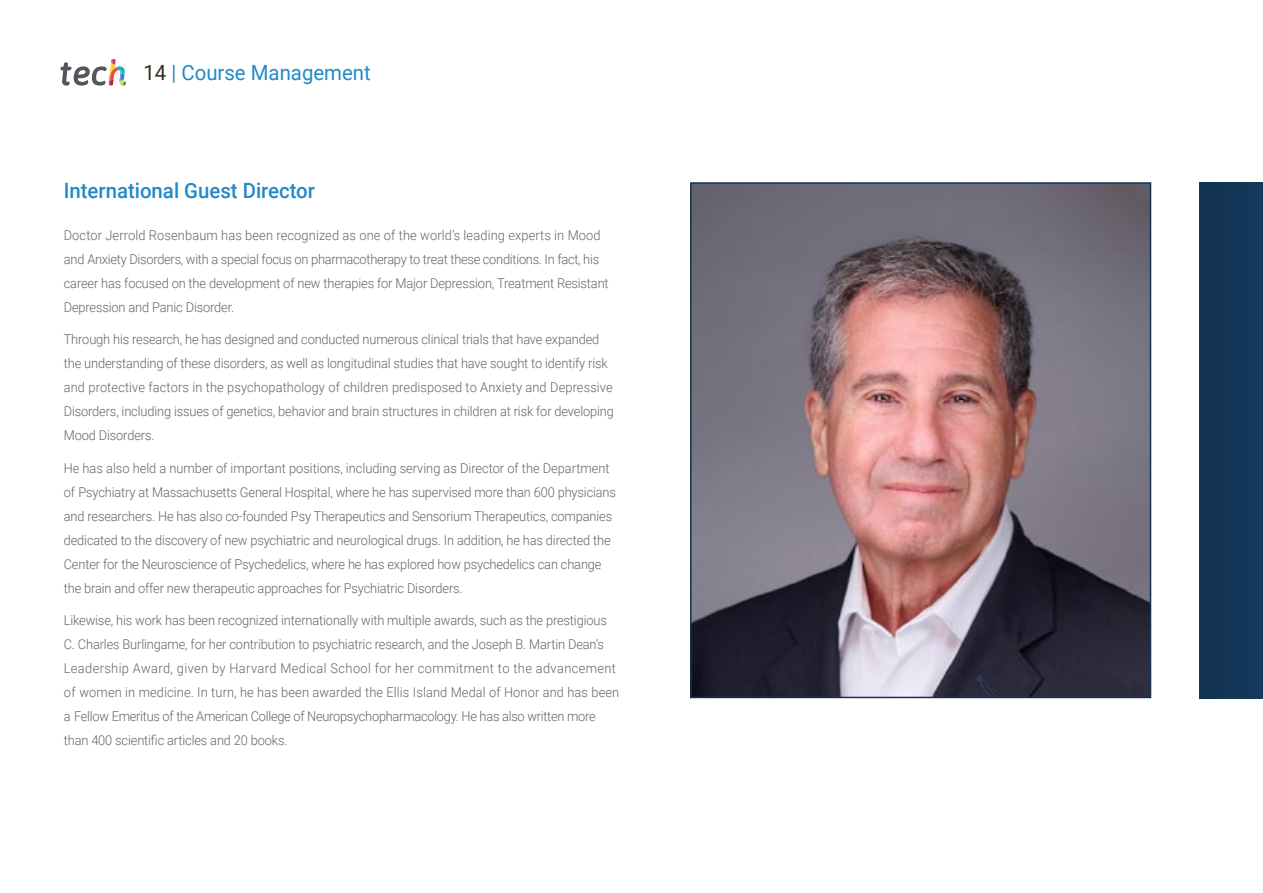
<style>
.page{position:relative;width:1263px;height:893px;background:#fff}
.page>*{position:absolute;margin:0;border:0;box-sizing:border-box;transform-origin:0 0}
.t1{font:500 21px "Roboto";color:#2488c9}
.t2{font:21px "Roboto";color:#2488c9}
.t3{font:300 13.5px/24px "Roboto";letter-spacing:-.01em;color:#656565;scale:.95 1}
.s1{color:#312e20}
</style>
<div class="page">
<div style="left:1199px;top:182px;width:64px;height:516px;background:#133556"></div>
<img style="left:693px;top:185px;width:455px;height:510px">
<div style="left:690px;top:182px;width:461px;height:516px;border:2px solid #123352"></div>
<svg style="left:61px;top:59px;width:65px;height:27px"></svg>
<h1 class="t2" style="left:144px;top:57px;width:229px"><span class="s1">14</span> | Course Management</h1>
<h1 class="t1" style="left:64px;top:176px;width:253px">International Guest Director</h1>
<p class="t3" style="left:64px;top:222px;width:575px">Doctor Jerrold Rosenbaum has been recognized as one of the world’s leading experts in Mood and Anxiety Disorders, with a special focus on pharmacotherapy to treat these conditions. In fact, his career has focused on the development of new therapies for Major Depression, Treatment Resistant Depression and Panic Disorder.</p>
<p class="t3" style="left:64px;top:327px;width:581px">Through his research, he has designed and conducted numerous clinical trials that have expanded the understanding of these disorders, as well as longitudinal studies that have sought to identify risk and protective factors in the psychopathology of children predisposed to Anxiety and Depressive Disorders, including issues of genetics, behavior and brain structures in children at risk for developing Mood Disorders.</p>
<p class="t3" style="left:64px;top:455px;width:583px">He has also held a number of important positions, including serving as Director of the Department of Psychiatry at Massachusetts General Hospital, where he has supervised more than 600 physicians and researchers. He has also co-founded Psy Therapeutics and Sensorium Therapeutics, companies dedicated to the discovery of new psychiatric and neurological drugs. In addition, he has directed the Center for the Neuroscience of Psychedelics, where he has explored how psychedelics can change the brain and offer new therapeutic approaches for Psychiatric Disorders.</p>
<p class="t3" style="left:64px;top:608px;width:586px">Likewise, his work has been recognized internationally with multiple awards, such as the prestigious C. Charles Burlingame, for her contribution to psychiatric research, and the Joseph B. Martin Dean’s Leadership Award, given by Harvard Medical School for her commitment to the advancement of women in medicine. In turn, he has been awarded the Ellis Island Medal of Honor and has been a Fellow Emeritus of the American College of Neuropsychopharmacology. He has also written more than 400 scientific articles and 20 books.</p>
</div>
